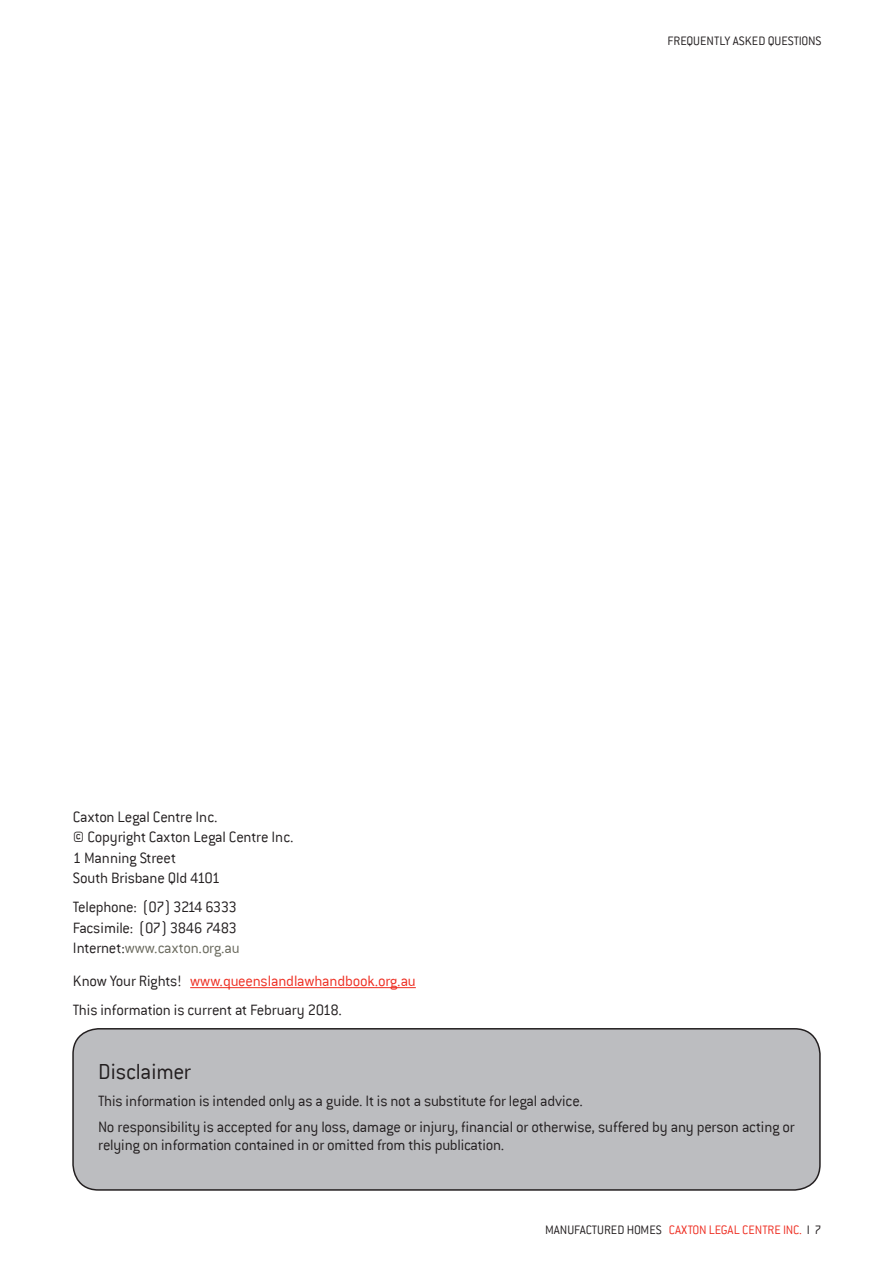
<style>
.page{position:relative;width:893px;height:1263px;background:#fff}
.page>*{position:absolute;margin:0;border:0;box-sizing:border-box;transform-origin:0 0}
.t1{font:300 24px "Conduit ITC";letter-spacing:-.01em;color:#231f20}
.t2{font:300 16.5px/18px "Conduit ITC";letter-spacing:-.015em;color:#231f20}
.t3{font:300 16.5px "Conduit ITC";letter-spacing:-.015em;color:#ee2e22}
.t4{font:300 16.5px "Conduit ITC";letter-spacing:-.015em;color:#69695d}
.t5{font:300 16.5px "Conduit ITC";letter-spacing:-.04em;color:#231f20}
.t6{font:300 13.5px "Conduit ITC";color:#ee2e22}
.t7{font:300 13.5px "Conduit ITC";color:#231f20}
.s1{color:#231f20}
</style>
<div class="page">
<hr style="left:190px;top:987px;width:226px;height:1px;background:#ee2e22">
<div style="left:73px;top:1029px;width:747px;height:161px;background:#bcbdc0;border-radius:26px"></div>
<div style="left:72px;top:1028px;width:749px;height:163px;border:2px solid #231f20;border-radius:26px"></div>
<p class="t7" style="left:667px;top:33px;width:155px">FREQUENTLY ASKED QUESTIONS</p>
<p class="t2" style="left:73px;top:808px;width:146px">Caxton Legal Centre Inc.</p>
<p class="t2" style="left:73px;top:828px;width:222px">© Copyright Caxton Legal Centre Inc.</p>
<p class="t2" style="left:73px;top:849px;width:105px">1 Manning Street</p>
<p class="t2" style="left:73px;top:869px;width:149px">South Brisbane Qld 4101</p>
<p class="t5" style="left:73px;top:898px;width:165px">Telephone: (07) 3214 6333</p>
<p class="t2" style="left:73px;top:919px;width:165px">Facsimile: (07) 3846 7483</p>
<p class="t4" style="left:73px;top:939px;width:168px"><span class="s1">Internet:</span>www.caxton.org.au</p>
<p class="t3" style="left:73px;top:972px;width:344px"><span class="s1">Know Your Rights!</span> www.queenslandlawhandbook.org.au</p>
<p class="t2" style="left:73px;top:1001px;width:270px">This information is current at February 2018.</p>
<p class="t1" style="left:98px;top:1058px;width:94px">Disclaimer</p>
<p class="t2" style="left:98px;top:1091px;width:486px">This information is intended only as a guide. It is not a substitute for legal advice.</p>
<p class="t2" style="left:98px;top:1118px;width:698px">No responsibility is accepted for any loss, damage or injury, financial or otherwise, suffered by any person acting or relying on information contained in or omitted from this publication.</p>
<p class="t6" style="left:545px;top:1222px;width:278px"><span class="s1">MANUFACTURED HOMES</span> CAXTON LEGAL CENTRE INC. <span class="s1">I 7</span></p>
</div>
